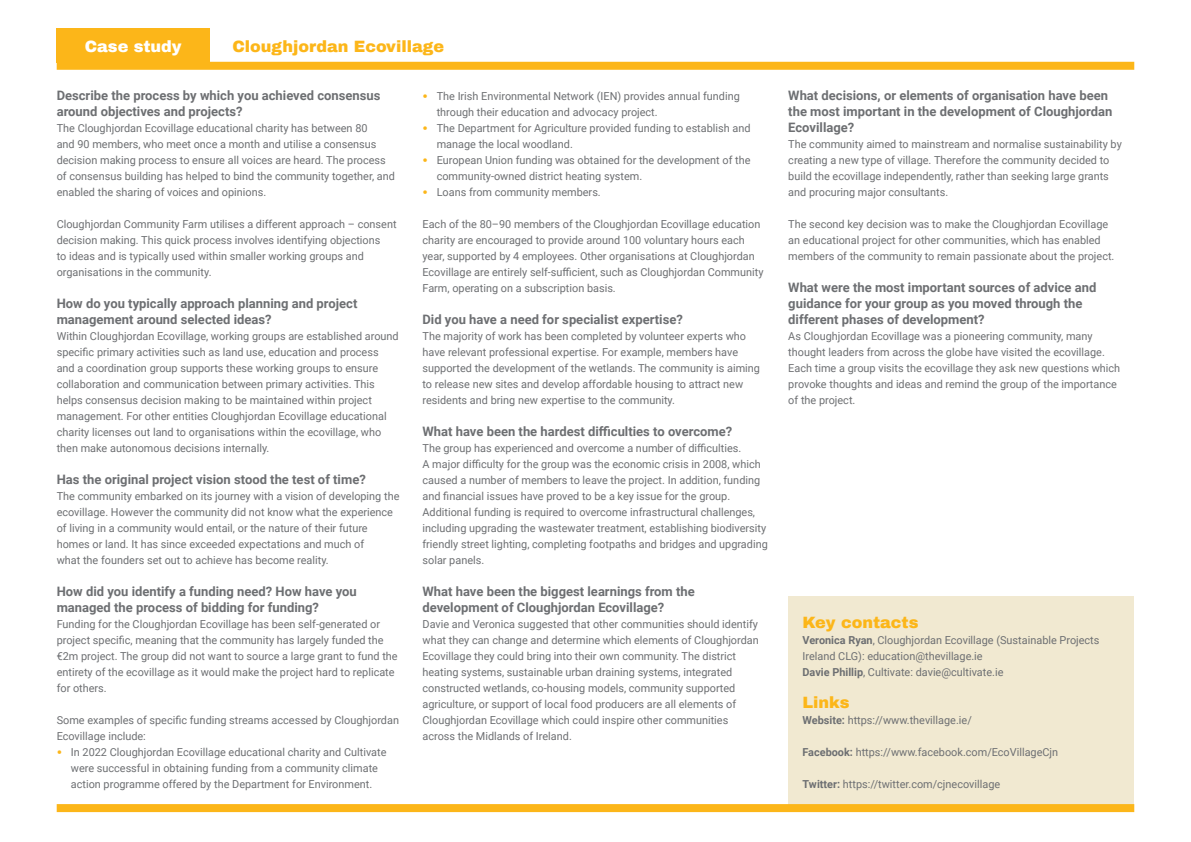
<style>
.page{position:relative;width:1191px;height:842px;background:#fff}
.page>*{position:absolute;margin:0;border:0;box-sizing:border-box;transform-origin:0 0}
.t1{font:900 16px "Archivo";color:#fcb619}
.t2{font:900 16px "Archivo";color:#fff}
.Questions{font:700 13px/16px "Roboto";color:#6d6f72}
.Main_copy{font:11px/16px "Roboto";color:#6d6f72}
.Questions-2{font:11px/16px "Roboto";color:#6d6f72}
.Before_bullets{font:11px/16px "Roboto";color:#6d6f72}
.s1{font-family:"Archivo";font-weight:900;color:#fcb619}
.s2{font-weight:700}
</style>
<div class="page">
<div style="left:57px;top:28px;width:153px;height:34px;background:#fcb619"></div>
<div style="left:57px;top:62px;width:1077px;height:8px;background:#fcb619"></div>
<div style="left:788px;top:596px;width:346px;height:212px;background:#f1e9d1"></div>
<div style="left:57px;top:804px;width:1077px;height:8px;background:#fcb619"></div>
<p class="t2" style="left:85px;top:37px;width:98px">Case study</p>
<p class="t1" style="left:232px;top:37px;width:213px">Cloughjordan Ecovillage</p>
<p class="Questions" style="left:57px;top:87px;width:325px">Describe the process by which you achieved consensus around objectives and projects?</p>
<p class="Main_copy" style="left:57px;top:120px;width:340px">The Cloughjordan Ecovillage educational charity has between 80<br>and 90 members, who meet once a month and utilise a consensus decision making process to ensure all voices are heard. The process of consensus building has helped to bind the community together, and enabled the sharing of voices and opinions.</p>
<p class="Main_copy" style="left:57px;top:216px;width:341px">Cloughjordan Community Farm utilises a different approach – consent decision making. This quick process involves identifying objections<br>to ideas and is typically used within smaller working groups and organisations in the community.</p>
<p class="Questions" style="left:57px;top:295px;width:302px">How do you typically approach planning and project management around selected ideas?</p>
<p class="Main_copy" style="left:57px;top:328px;width:343px">Within Cloughjordan Ecovillage, working groups are established around specific primary activities such as land use, education and process and a coordination group supports these working groups to ensure collaboration and communication between primary activities. This helps consensus decision making to be maintained within project management. For other entities Cloughjordan Ecovillage educational charity licenses out land to organisations within the ecovillage, who then make autonomous decisions internally.</p>
<p class="Questions" style="left:57px;top:471px;width:311px">Has the original project vision stood the test of time?</p>
<p class="Main_copy" style="left:57px;top:488px;width:344px">The community embarked on its journey with a vision of developing the ecovillage. However the community did not know what the experience of living in a community would entail, or the nature of their future homes or land. It has since exceeded expectations and much of<br>what the founders set out to achieve has become reality.</p>
<p class="Questions" style="left:57px;top:583px;width:302px">How did you identify a funding need? How have you managed the process of bidding for funding?</p>
<p class="Main_copy" style="left:57px;top:616px;width:342px">Funding for the Cloughjordan Ecovillage has been self-generated or project specific, meaning that the community has largely funded the €2m project. The group did not want to source a large grant to fund the entirety of the ecovillage as it would make the project hard to replicate for others.</p>
<p class="Before_bullets" style="left:57px;top:712px;width:344px">Some examples of specific funding streams accessed by Cloughjordan<br>Ecovillage include:</p>
<p class="Main_copy" style="left:57px;top:744px;width:331px;text-align:center"><span class="s1">•</span> In 2022 Cloughjordan Ecovillage educational charity and Cultivate were successful in obtaining funding from a community climate action programme offered by the Department for Environment.</p>
<p class="Main_copy" style="left:437px;top:88px;width:305px;text-indent:-14px"><span class="s1">•</span> The Irish Environmental Network (IEN) provides annual funding through their education and advocacy project.</p>
<p class="Main_copy" style="left:437px;top:120px;width:315px;text-indent:-14px"><span class="s1">•</span> The Department for Agriculture provided funding to establish and manage the local woodland.</p>
<p class="Main_copy" style="left:437px;top:152px;width:315px;text-indent:-14px"><span class="s1">•</span> European Union funding was obtained for the development of the community-owned district heating system.</p>
<p class="Main_copy" style="left:422px;top:184px;width:180px"><span class="s1">•</span> Loans from community members.</p>
<p class="Main_copy" style="left:422px;top:216px;width:342px">Each of the 80–90 members of the Cloughjordan Ecovillage education charity are encouraged to provide around 100 voluntary hours each year, supported by 4 employees. Other organisations at Cloughjordan Ecovillage are entirely self-sufficient, such as Cloughjordan Community Farm, operating on a subscription basis.</p>
<p class="Questions" style="left:422px;top:311px;width:262px">Did you have a need for specialist expertise?</p>
<p class="Main_copy" style="left:422px;top:328px;width:339px">The majority of work has been completed by volunteer experts who have relevant professional expertise. For example, members have supported the development of the wetlands. The community is aiming to release new sites and develop affordable housing to attract new residents and bring new expertise to the community.</p>
<p class="Questions" style="left:422px;top:423px;width:311px">What have been the hardest difficulties to overcome?</p>
<p class="Main_copy" style="left:422px;top:440px;width:347px">The group has experienced and overcome a number of difficulties.<br>A major difficulty for the group was the economic crisis in 2008, which caused a number of members to leave the project. In addition, funding and financial issues have proved to be a key issue for the group.<br>Additional funding is required to overcome infrastructural challenges, including upgrading the wastewater treatment, establishing biodiversity friendly street lighting, completing footpaths and bridges and upgrading solar panels.</p>
<p class="Questions" style="left:422px;top:583px;width:274px">What have been the biggest learnings from the development of Cloughjordan Ecovillage?</p>
<p class="Main_copy" style="left:422px;top:616px;width:338px">Davie and Veronica suggested that other communities should identify what they can change and determine which elements of Cloughjordan Ecovillage they could bring into their own community. The district heating systems, sustainable urban draining systems, integrated constructed wetlands, co-housing models, community supported agriculture, or support of local food producers are all elements of Cloughjordan Ecovillage which could inspire other communities across the Midlands of Ireland.</p>
<p class="Questions" style="left:788px;top:87px;width:325px">What decisions, or elements of organisation have been the most important in the development of Cloughjordan<br>Ecovillage?</p>
<p class="Main_copy" style="left:788px;top:136px;width:335px">The community aimed to mainstream and normalise sustainability by creating a new type of village. Therefore the community decided to build the ecovillage independently, rather than seeking large grants and procuring major consultants.</p>
<p class="Main_copy" style="left:788px;top:216px;width:328px">The second key decision was to make the Cloughjordan Ecovillage an educational project for other communities, which has enabled members of the community to remain passionate about the project.</p>
<p class="Questions" style="left:788px;top:279px;width:310px">What were the most important sources of advice and guidance for your group as you moved through the different phases of development?</p>
<p class="Main_copy" style="left:788px;top:328px;width:333px">As Cloughjordan Ecovillage was a pioneering community, many thought leaders from across the globe have visited the ecovillage.<br>Each time a group visits the ecovillage they ask new questions which provoke thoughts and ideas and remind the group of the importance of the project.</p>
<p class="t1" style="left:802px;top:613px;width:117px">Key contacts</p>
<p class="Questions-2" style="left:802px;top:632px;width:298px"><span class="s2">Veronica Ryan</span>, Cloughjordan Ecovillage (Sustainable Projects<br>Ireland CLG): education@thevillage.ie</p>
<p class="Questions-2" style="left:802px;top:664px;width:202px"><span class="s2">Davie Phillip</span>, Cultivate: davie@cultivate.ie</p>
<p class="t1" style="left:802px;top:693px;width:49px">Links</p>
<p class="Main_copy" style="left:802px;top:712px;width:171px"><span class="s2">Website:</span> https://www.thevillage.ie/</p>
<p class="Main_copy" style="left:802px;top:744px;width:257px"><span class="s2">Facebook:</span> https://www.facebook.com/EcoVillageCjn</p>
<p class="Main_copy" style="left:802px;top:776px;width:199px"><span class="s2">Twitter:</span> https://twitter.com/cjnecovillage</p>
</div>
